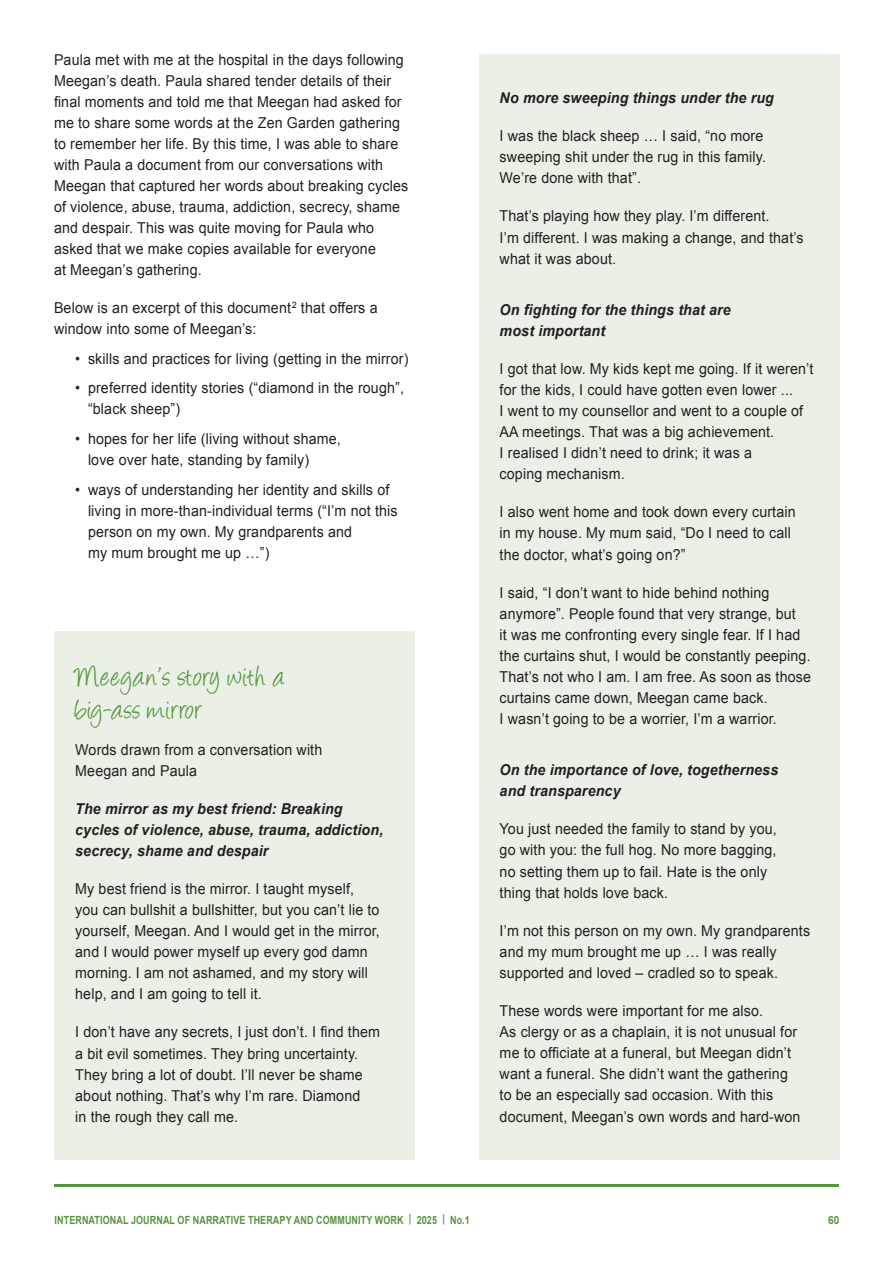
<style>
.page{position:relative;width:893px;height:1263px;background:#fff}
.page>*{position:absolute;margin:0;border:0;box-sizing:border-box;transform-origin:0 0}
.green_headers{font:33px/33px "Angelina";letter-spacing:.04em;color:#579541;scale:.9 1}
.Paragraph{font:15px/21.1px "Arial";letter-spacing:.01em;color:#231f20;scale:.95 1}
.Heading_2{font:italic 700 15px/21px "Arial";letter-spacing:.01em;color:#231f20;scale:.95 1}
.t1{font:700 11.25px "Arial";letter-spacing:.01em;color:#579541;scale:.8 1}
.t2{font:700 11.25px "Arial";letter-spacing:.01em;color:#579541;scale:.9 1}
</style>
<div class="page">
<hr style="left:54px;top:1184px;width:785px;height:2px;background:#579541">
<div style="left:54px;top:631px;width:361px;height:529px;background:#eaf0e5"></div>
<div style="left:479px;top:54px;width:361px;height:1106px;background:#eaf0e5"></div>
<p class="Paragraph" style="left:54px;top:49px;width:374px">Paula met with me at the hospital in the days following Meegan’s death. Paula shared tender details of their final moments and told me that Meegan had asked for me to share some words at the Zen Garden gathering to remember her life. By this time, I was able to share with Paula a document from our conversations with Meegan that captured her words about breaking cycles of violence, abuse, trauma, addiction, secrecy, shame and despair. This was quite moving for Paula who asked that we make copies available for everyone<br>at Meegan’s gathering.</p>
<p class="Paragraph" style="left:54px;top:298px;width:342px">Below is an excerpt of this document<sup>2</sup> that offers a window into some of Meegan’s:</p>
<p class="Paragraph" style="left:75px;top:348px;width:352px">• skills and practices for living (getting in the mirror)</p>
<p class="Paragraph" style="left:88px;top:378px;width:334px;text-indent:-13px">• preferred identity stories (“diamond in the rough”, “black sheep”)</p>
<p class="Paragraph" style="left:88px;top:428px;width:268px;text-indent:-13px">• hopes for her life (living without shame, love over hate, standing by family)</p>
<p class="Paragraph" style="left:88px;top:479px;width:327px;text-indent:-13px">• ways of understanding her identity and skills of living in more-than-individual terms (“I’m not this person on my own. My grandparents and<br>my mum brought me up …”)</p>
<p class="green_headers" style="left:75px;top:663px;width:233px">Meegan’s story with a big-ass mirror</p>
<p class="Paragraph" style="left:75px;top:739px;width:262px">Words drawn from a conversation with<br>Meegan and Paula</p>
<p class="Heading_2" style="left:75px;top:799px;width:326px">The mirror as my best friend: Breaking cycles of violence, abuse, trauma, addiction, secrecy, shame and despair</p>
<p class="Paragraph" style="left:75px;top:879px;width:322px">My best friend is the mirror. I taught myself, you can bullshit a bullshitter, but you can’t lie to yourself, Meegan. And I would get in the mirror, and I would power myself up every god damn morning. I am not ashamed, and my story will help, and I am going to tell it.</p>
<p class="Paragraph" style="left:75px;top:1022px;width:322px">I don’t have any secrets, I just don’t. I find them a bit evil sometimes. They bring uncertainty.<br>They bring a lot of doubt. I’ll never be shame about nothing. That’s why I’m rare. Diamond<br>in the rough they call me.</p>
<p class="Heading_2" style="left:500px;top:88px;width:290px">No more sweeping things under the rug</p>
<p class="Paragraph" style="left:500px;top:125px;width:282px">I was the black sheep … I said, “no more sweeping shit under the rug in this family.<br>We’re done with that”.</p>
<p class="Paragraph" style="left:500px;top:206px;width:321px">That’s playing how they play. I’m different.<br>I’m different. I was making a change, and that’s what it was about.</p>
<p class="Heading_2" style="left:500px;top:299px;width:245px">On fighting for the things that are most important</p>
<p class="Paragraph" style="left:500px;top:358px;width:332px">I got that low. My kids kept me going. If it weren’t for the kids, I could have gotten even lower ...<br>I went to my counsellor and went to a couple of AA meetings. That was a big achievement.<br>I realised I didn’t need to drink; it was a<br>coping mechanism.</p>
<p class="Paragraph" style="left:500px;top:502px;width:313px">I also went home and took down every curtain in my house. My mum said, “Do I need to call the doctor, what’s going on?”</p>
<p class="Paragraph" style="left:500px;top:582px;width:329px">I said, “I don’t want to hide behind nothing anymore”. People found that very strange, but<br>it was me confronting every single fear. If I had the curtains shut, I would be constantly peeping.<br>That’s not who I am. I am free. As soon as those curtains came down, Meegan came back.<br>I wasn’t going to be a worrier, I’m a warrior.</p>
<p class="Heading_2" style="left:500px;top:760px;width:295px">On the importance of love, togetherness and transparency</p>
<p class="Paragraph" style="left:500px;top:819px;width:293px">You just needed the family to stand by you, go with you: the full hog. No more bagging, no setting them up to fail. Hate is the only thing that holds love back.</p>
<p class="Paragraph" style="left:500px;top:920px;width:328px">I’m not this person on my own. My grandparents and my mum brought me up … I was really supported and loved – cradled so to speak.</p>
<p class="Paragraph" style="left:500px;top:1000px;width:318px">These words were important for me also.<br>As clergy or as a chaplain, it is not unusual for me to officiate at a funeral, but Meegan didn’t want a funeral. She didn’t want the gathering to be an especially sad occasion. With this document, Meegan’s own words and hard-won</p>
<p class="t1" style="left:55px;top:1212px;width:521px">INTERNATIONAL JOURNAL OF NARRATIVE THERAPY AND COMMUNITY WORK | 2025 | No.1</p>
<p class="t2" style="left:828px;top:1212px;width:14px">60</p>
</div>
